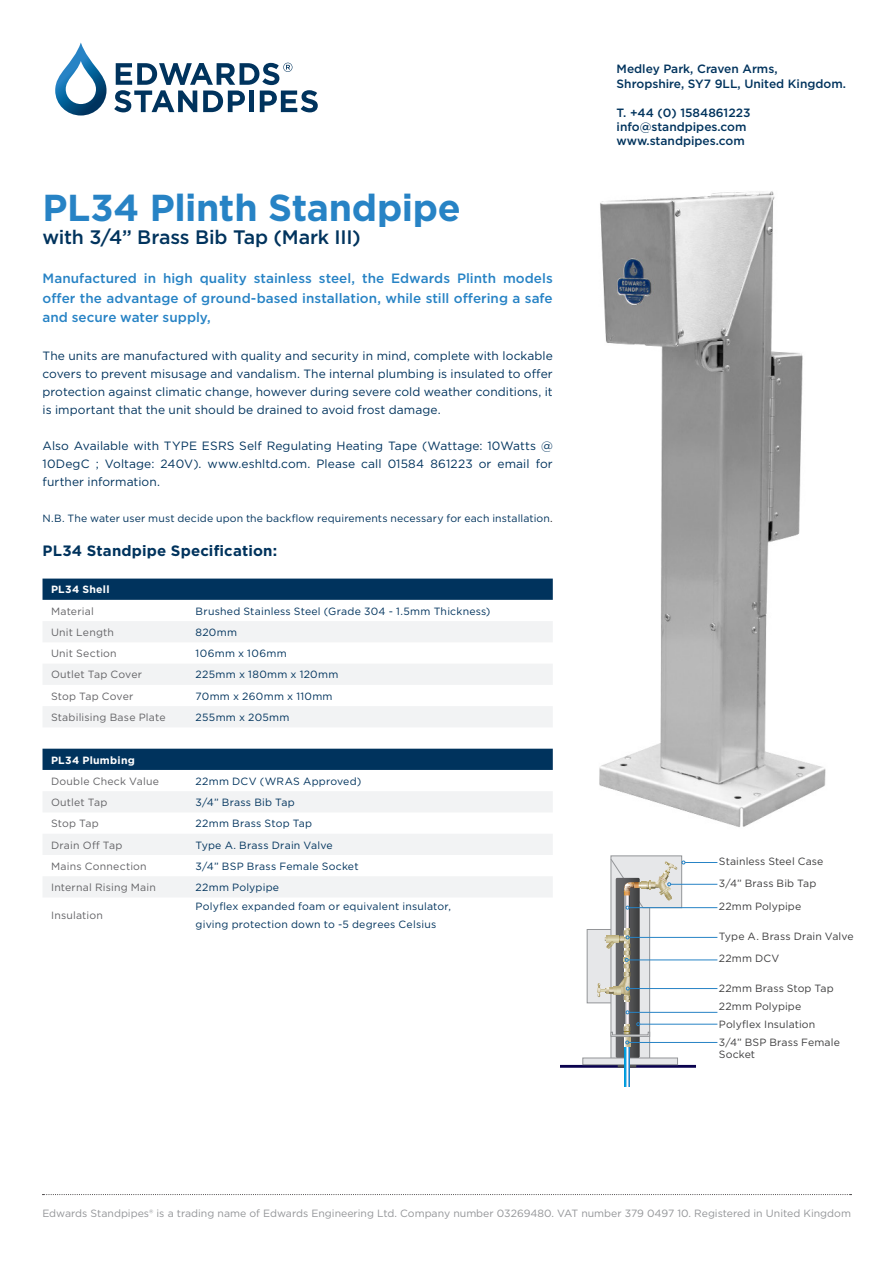
<style>
.page{position:relative;width:893px;height:1263px;background:#fff}
.page>*{position:absolute;margin:0;border:0;box-sizing:border-box;transform-origin:0 0}
.t1{font:700 37.5px "Gotham";letter-spacing:-.01em;color:#2783c5}
.t2{font:500 19.5px "Gotham";letter-spacing:-.01em;color:#00335d}
.t3{font:700 15px "Gotham";letter-spacing:.01em;color:#00335d}
.t4{font:500 13.5px/19.5px "Gotham";color:#2783c5;text-align:justify}
.t5{font:12px/18px "Gotham";letter-spacing:.005em;color:#00335d;text-align:justify}
.t6{font:500 12px/14.4px "Gotham";color:#00335d}
.t7{font:10.5px/18px "Gotham";letter-spacing:.02em;color:#00335d}
.t8{font:10.5px "Gotham";letter-spacing:.02em;color:#636366}
.t9{font:10.5px/22.5px "Gotham";letter-spacing:.01em;color:#3e3e3f}
.t10{font:10.5px "Gotham";color:#939598}
.t11{font:700 10.5px "Gotham";letter-spacing:.025em;color:#fff}
.s1{color:#231f20}
</style>
<div class="page">
<svg style="left:55px;top:43px;width:52px;height:73px"></svg>
<svg style="left:114px;top:63px;width:204px;height:49px"></svg>
<svg style="left:43px;top:1194px;width:808px;height:1px"></svg>
<div style="left:43px;top:579px;width:510px;height:21px;background:#00335d"></div>
<svg style="left:43px;top:621px;width:510px;height:276px;fill:#f2f3f4"></svg>
<img style="left:599px;top:191px;width:227px;height:636px">
<div style="left:587px;top:929px;width:26px;height:74px;background:#e6e7e9"></div>
<div style="left:587px;top:929px;width:27px;height:74px;border:1px solid #939598"></div>
<hr style="left:561px;top:1065px;width:135px;height:3px;background:#0a024e">
<hr style="left:618px;top:1065px;width:18px;height:3px;background:#505052">
<div style="left:583px;top:1058px;width:94px;height:7px;background:#e6e7e9"></div>
<div style="left:583px;top:1058px;width:95px;height:7px;border:1px solid #939598"></div>
<svg style="left:624px;top:1058px;width:6px;height:28px"></svg>
<hr style="left:685px;top:862px;width:32px;height:1px;background:#2783c5">
<hr style="left:671px;top:884px;width:46px;height:1px;background:#2783c5">
<hr style="left:629px;top:937px;width:88px;height:1px;background:#2783c5">
<hr style="left:628px;top:959px;width:89px;height:1px;background:#2783c5">
<hr style="left:629px;top:988px;width:88px;height:1px;background:#2783c5">
<hr style="left:640px;top:1024px;width:77px;height:1px;background:#2783c5">
<hr style="left:629px;top:1042px;width:88px;height:1px;background:#2783c5">
<hr style="left:629px;top:907px;width:88px;height:1px;background:#2783c5">
<hr style="left:629px;top:1012px;width:88px;height:1px;background:#2783c5">
<svg style="left:597px;top:855px;width:88px;height:203px"></svg>
<p class="t1" style="left:43px;top:182px;width:420px">PL34 Plinth Standpipe</p>
<p class="t2" style="left:43px;top:224px;width:320px">with 3/4” Brass Bib Tap (Mark III)</p>
<p class="t4" style="left:43px;top:268px;width:512px">Manufactured in high quality stainless steel, the Edwards Plinth models offer the advantage of ground-based installation, while still offering a safe and secure water supply,</p>
<p class="t5" style="left:43px;top:346px;width:512px">The units are manufactured with quality and security in mind, complete with lockable covers to prevent misusage and vandalism. The internal plumbing is insulated to offer protection against climatic change, however during severe cold weather conditions, it is important that the unit should be drained to avoid frost damage.</p>
<p class="t5" style="left:43px;top:436px;width:512px">Also Available with TYPE ESRS Self Regulating Heating Tape (Wattage: 10Watts @ 10DegC ; Voltage: 240V). www.eshltd.com. Please call 01584 861223 or email for further information.</p>
<p class="t7" style="left:43px;top:509px;width:512px">N.B. The water user must decide upon the backflow requirements necessary for each installation<span class="s1">.</span></p>
<p class="t3" style="left:43px;top:541px;width:236px">PL34 Standpipe Specification:</p>
<p class="t11" style="left:51px;top:583px;width:60px">PL34 Shell</p>
<p class="t8" style="left:51px;top:604px;width:44px">Material</p>
<p class="t7" style="left:196px;top:602px;width:296px">Brushed Stainless Steel (Grade 304 - 1.5mm Thickness)</p>
<p class="t8" style="left:51px;top:625px;width:64px">Unit Length</p>
<p class="t7" style="left:196px;top:623px;width:43px">820mm</p>
<p class="t8" style="left:51px;top:647px;width:67px">Unit Section</p>
<p class="t7" style="left:196px;top:644px;width:93px">106mm x 106mm</p>
<p class="t8" style="left:51px;top:668px;width:93px">Outlet Tap Cover</p>
<p class="t7" style="left:196px;top:665px;width:144px">225mm x 180mm x 120mm</p>
<p class="t8" style="left:51px;top:689px;width:84px">Stop Tap Cover</p>
<p class="t7" style="left:196px;top:687px;width:139px">70mm x 260mm x 110mm</p>
<p class="t8" style="left:51px;top:710px;width:116px">Stabilising Base Plate</p>
<p class="t7" style="left:196px;top:708px;width:95px">255mm x 205mm</p>
<p class="t11" style="left:51px;top:753px;width:85px">PL34 Plumbing</p>
<p class="t8" style="left:51px;top:774px;width:110px">Double Check Value</p>
<p class="t7" style="left:196px;top:772px;width:167px">22mm DCV (WRAS Approved)</p>
<p class="t8" style="left:51px;top:795px;width:58px">Outlet Tap</p>
<p class="t7" style="left:196px;top:793px;width:101px">3/4” Brass Bib Tap</p>
<p class="t8" style="left:51px;top:817px;width:49px">Stop Tap</p>
<p class="t7" style="left:196px;top:814px;width:118px">22mm Brass Stop Tap</p>
<p class="t8" style="left:51px;top:838px;width:73px">Drain Off Tap</p>
<p class="t7" style="left:196px;top:836px;width:139px">Type A. Brass Drain Valve</p>
<p class="t8" style="left:51px;top:859px;width:97px">Mains Connection</p>
<p class="t7" style="left:196px;top:857px;width:164px">3/4” BSP Brass Female Socket</p>
<p class="t8" style="left:51px;top:881px;width:106px">Internal Rising Main</p>
<p class="t7" style="left:196px;top:878px;width:85px">22mm Polypipe</p>
<p class="t8" style="left:51px;top:909px;width:53px">Insulation</p>
<p class="t7" style="left:196px;top:897px;width:257px">Polyflex expanded foam or equivalent insulator, giving protection down to -5 degrees Celsius</p>
<p class="t6" style="left:617px;top:62px;width:231px">Medley Park, Craven Arms,<br>Shropshire, SY7 9LL, United Kingdom.</p>
<p class="t6" style="left:617px;top:105px;width:135px">T. +44 (0) 1584861223</p>
<p class="t6" style="left:617px;top:119px;width:131px">info@standpipes.com</p>
<p class="t6" style="left:617px;top:134px;width:130px">www.standpipes.com</p>
<p class="t9" style="left:719px;top:850px;width:106px">Stainless Steel Case</p>
<p class="t9" style="left:719px;top:872px;width:99px">3/4” Brass Bib Tap</p>
<p class="t9" style="left:719px;top:895px;width:84px">22mm Polypipe</p>
<p class="t9" style="left:719px;top:925px;width:136px">Type A. Brass Drain Valve<br>22mm DCV</p>
<p class="t9" style="left:719px;top:977px;width:116px">22mm Brass Stop Tap</p>
<p class="t9" style="left:719px;top:995px;width:84px">22mm Polypipe</p>
<p class="t9" style="left:719px;top:1013px;width:98px">Polyflex Insulation</p>
<p class="t9" style="left:719px;top:1036px;width:122px;line-height:12px">3/4” BSP Brass Female<br>Socket</p>
<p class="t10" style="left:42px;top:1206px;width:810px">Edwards Standpipes® is a trading name of Edwards Engineering Ltd. Company number 03269480. VAT number 379 0497 10. Registered in United Kingdom</p>
</div>
